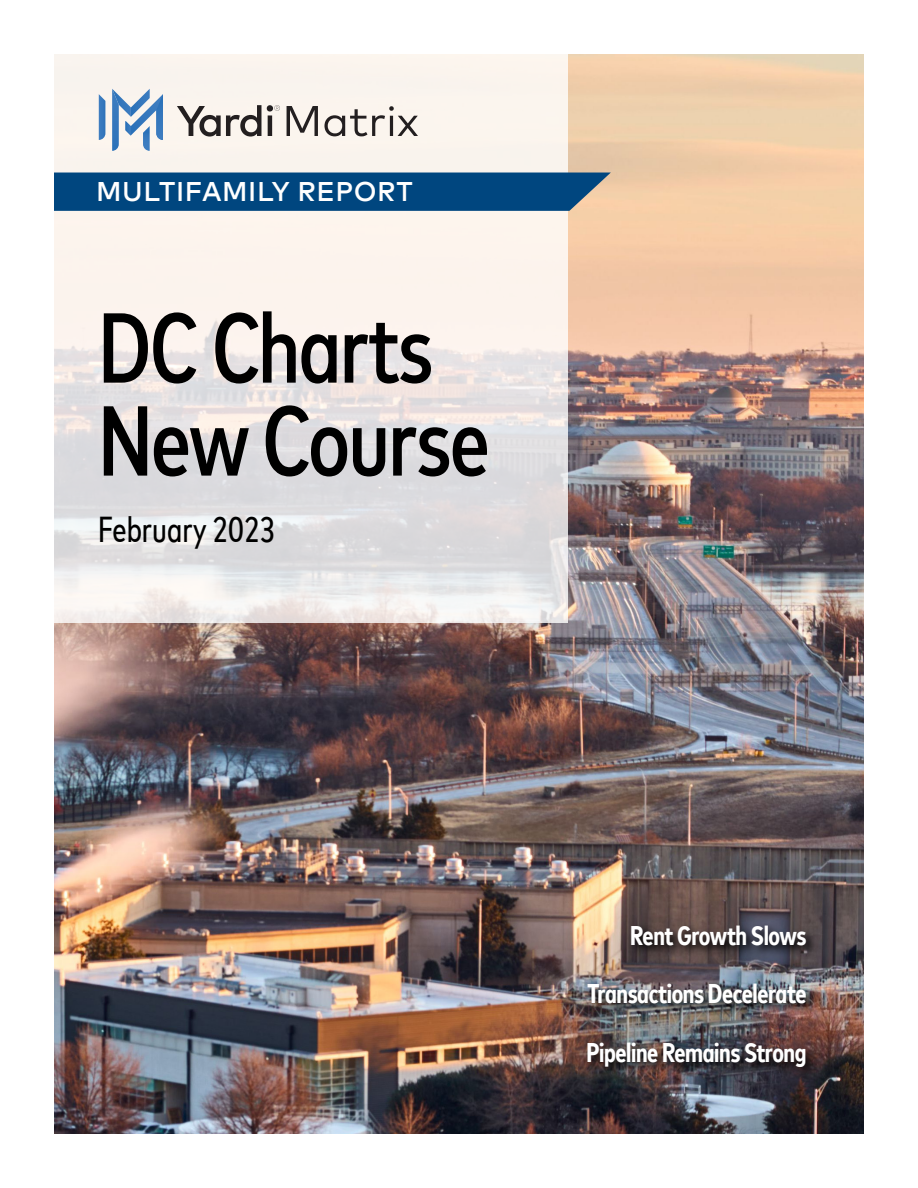
<style>
.page{position:relative;width:918px;height:1188px;background:#fff}
.page>*{position:absolute;margin:0;border:0;box-sizing:border-box;transform-origin:0 0}
.t1{font:500 condensed 99px/93px "Mark Offc Pro";letter-spacing:-.02em;color:#000}
.t2{font:condensed 36px "Mark Offc Pro";color:#000}
.t3{font:700 condensed 27px/58.5px "Mark Offc Pro";letter-spacing:-.015em;color:#fff;text-align:justify}
.t4{font:500 27px "Mark Offc Pro";letter-spacing:.02em;color:#fff}
</style>
<div class="page">
<img style="left:54px;top:54px;width:810px;height:1080px">
<svg style="left:54px;top:54px;width:513px;height:569px;background:#eeeae7"></svg>
<div style="left:54px;top:173px;width:557px;height:38px;background:#00467f"></div>
<img style="left:584px;top:923px;width:235px;height:156px">
<svg style="left:177px;top:105px;width:84px;height:32px;background:#afaaa6"></svg>
<svg style="left:267px;top:105px;width:13px;height:31px"></svg>
<svg style="left:287px;top:106px;width:31px;height:30px"></svg>
<svg style="left:324px;top:106px;width:94px;height:30px;background:#c7c1bc"></svg>
<svg style="left:99px;top:94px;width:6px;height:46px"></svg>
<svg style="left:112px;top:89px;width:51px;height:62px;background:#a4bdd8"></svg>
<p class="t4" style="left:96px;top:171px;width:318px">MULTIFAMILY REPORT</p>
<h1 class="t1" style="left:98px;top:294px;width:393px">DC Charts<br>New Course</h1>
<h2 class="t2" style="left:98px;top:504px;width:179px">February 2023</h2>
<p class="t3" style="left:587px;top:904px;width:222px;text-indent:44px">Rent Growth Slows Transactions Decelerate Pipeline Remains Strong</p>
</div>
